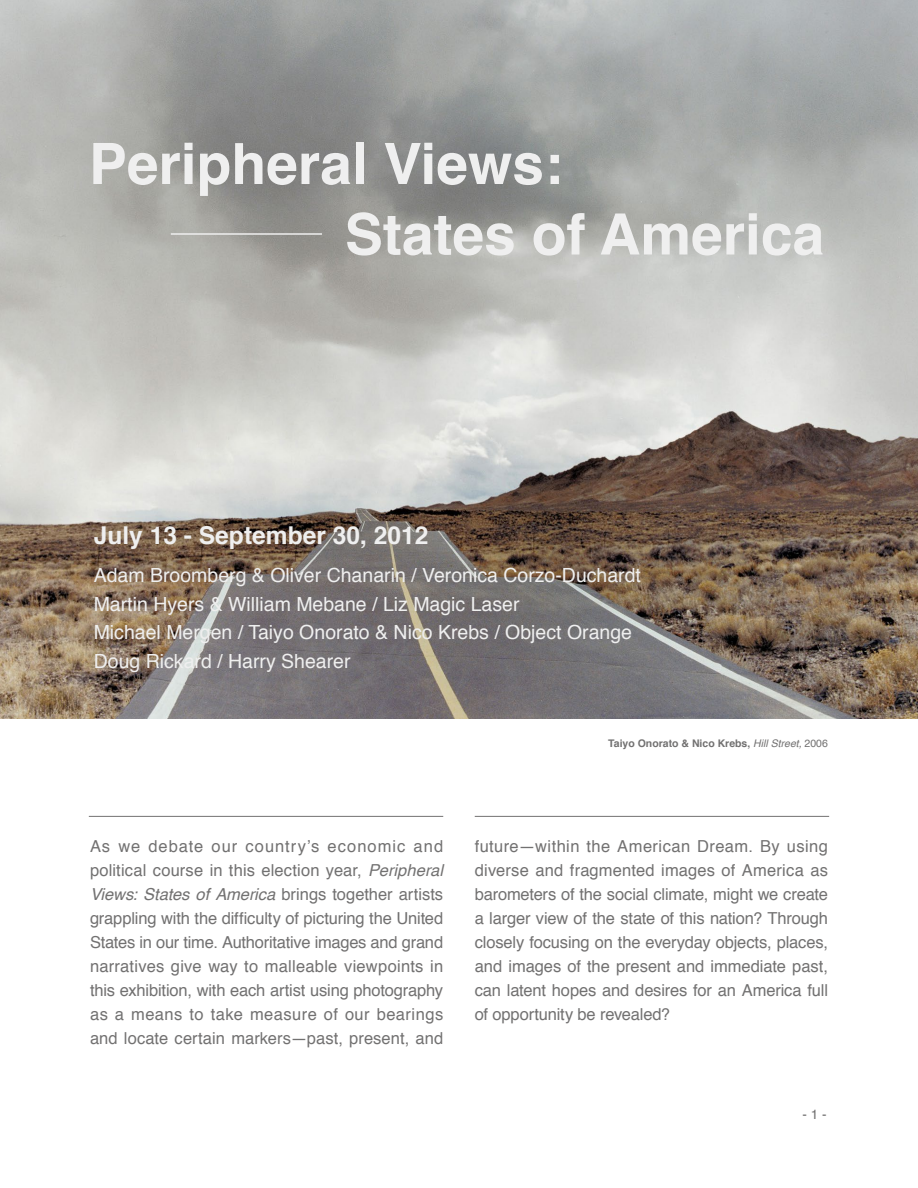
<style>
.page{position:relative;width:918px;height:1188px;background:#fff}
.page>*{position:absolute;margin:0;border:0;box-sizing:border-box;transform-origin:0 0}
.t1{font:700 57px "Helvetica";color:#efefef}
.t2{font:700 24.6px "Helvetica";color:#efefef}
.t3{font:19.5px/28.5px "Helvetica";color:#efefef}
.t4{font:16.5px/24px "Helvetica";color:#727171;text-align:justify}
.t5{font:13.5px "Helvetica";color:#727171}
.t6{font:700 10.5px "Helvetica";color:#727171}
.s1{font-weight:400;font-style:italic}
.s2{font-weight:400}
.s3{font-style:italic}
</style>
<div class="page">
<img style="left:0;top:0;width:918px;height:718px">
<hr style="left:89px;top:816px;width:354px;height:1px;background:#727171">
<hr style="left:475px;top:816px;width:354px;height:1px;background:#727171">
<hr style="left:171px;top:233px;width:151px;height:2px;background:#efefef">
<h1 class="t1" style="left:89px;top:118px;width:476px">Peripheral Views:</h1>
<h1 class="t1" style="left:345px;top:188px;width:481px">States of America</h1>
<h2 class="t2" style="left:94px;top:516px;width:336px">July 13 - September 30, 2012</h2>
<p class="t3" style="left:94px;top:562px;width:549px">Adam Broomberg &amp; Oliver Chanarin / Veronica Corzo-Duchardt Martin Hyers &amp; William Mebane / Liz Magic Laser<br>Michael Mergen / Taiyo Onorato &amp; Nico Krebs / Object Orange Doug Rickard / Harry Shearer</p>
<p class="t6" style="left:608px;top:735px;width:221px">Taiyo Onorato &amp; Nico Krebs, <span class="s1">Hill Street,</span> <span class="s2">2006</span></p>
<p class="t4" style="left:90px;top:834px;width:355px">As we debate our country’s economic and political course in this election year, <span class="s3">Peripheral Views: States of America</span> brings together artists grappling with the difficulty of picturing the United States in our time. Authoritative images and grand narratives give way to malleable viewpoints in this exhibition, with each artist using photography as a means to take measure of our bearings and locate certain markers—past, present, and</p>
<p class="t4" style="left:475px;top:834px;width:355px">future—within the American Dream. By using diverse and fragmented images of America as barometers of the social climate, might we create a larger view of the state of this nation? Through closely focusing on the everyday objects, places, and images of the present and immediate past, can latent hopes and desires for an America full of opportunity be revealed?</p>
<p class="t5" style="left:802px;top:1103px;width:26px">- 1 -</p>
</div>
